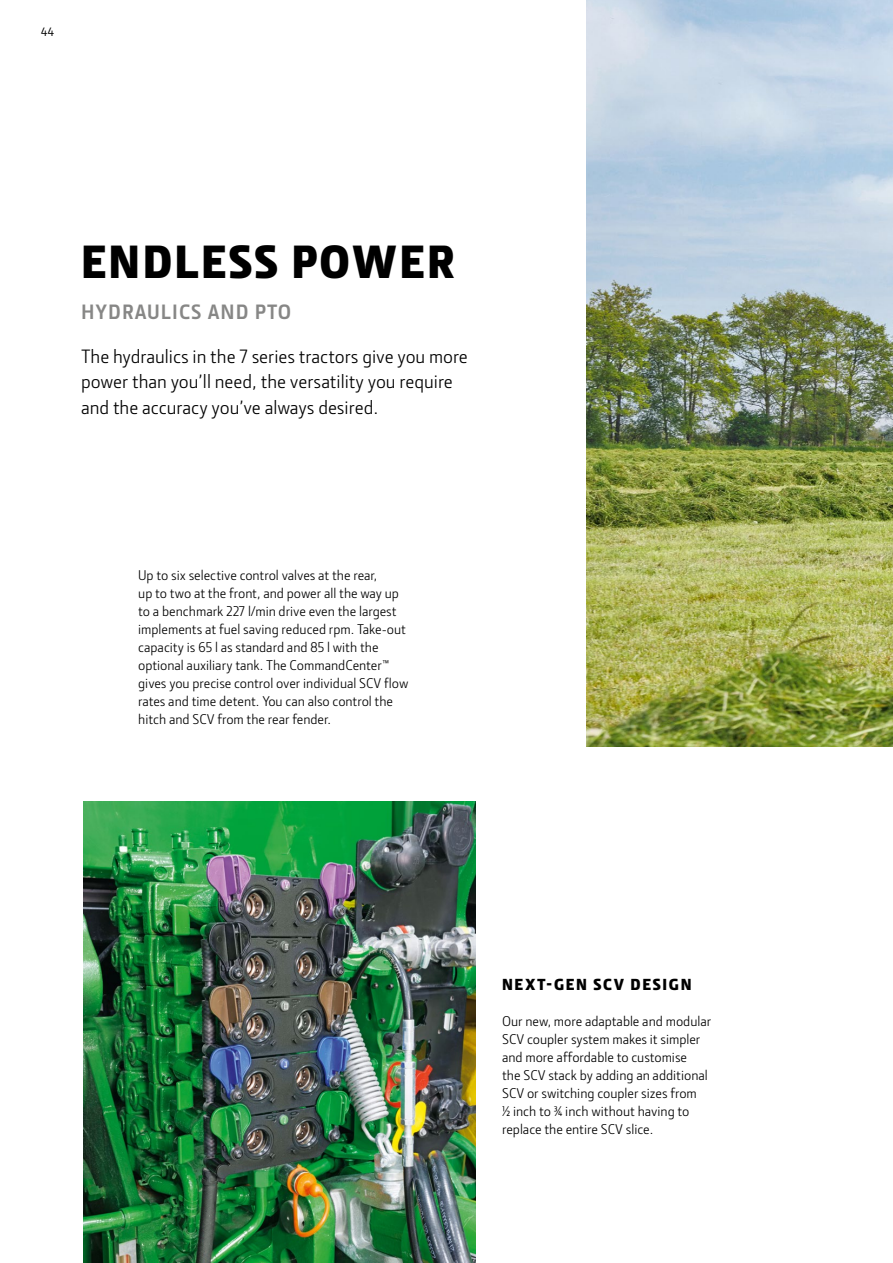
<style>
.page{position:relative;width:893px;height:1263px;background:#fff}
.page>*{position:absolute;margin:0;border:0;box-sizing:border-box;transform-origin:0 0}
._32_pt_Section_Headl{font:900 48px "Section";letter-spacing:.05em;color:#000}
._14_pt_JDSPro_Subtit{font:700 21px "JD Sans Pro";letter-spacing:.05em;color:#878786}
._13_pt_JDSPro_Introd{font:19.5px/25.5px "JD Sans Pro";color:#000}
._11_pt_Section_Headl{font:900 16.5px "Section";letter-spacing:.105em;color:#000}
._9_5_pt_JDSPro_Copy{font:14.25px/18px "JD Sans Pro";color:#000}
._8_pt_JDSPro_Pagenu{font:500 12px "JD Sans Pro";color:#000}
</style>
<div class="page">
<img style="left:586px;top:0;width:307px;height:746px">
<img style="left:83px;top:802px;width:392px;height:461px">
<p class="_8_pt_JDSPro_Pagenu" style="left:41px;top:23px;width:15px">44</p>
<p class="_32_pt_Section_Headl" style="left:81px;top:231px;width:375px">ENDLESS POWER</p>
<p class="_14_pt_JDSPro_Subtit" style="left:81px;top:298px;width:212px">HYDRAULICS AND PTO</p>
<p class="_13_pt_JDSPro_Introd" style="left:81px;top:343px;width:388px">The hydraulics in the 7 series tractors give you more power than you’ll need, the versatility you require and the accuracy you’ve always desired.</p>
<p class="_9_5_pt_JDSPro_Copy" style="left:138px;top:566px;width:272px">Up to six selective control valves at the rear,<br>up to two at the front, and power all the way up to a benchmark 227 l/min drive even the largest implements at fuel saving reduced rpm. Take-out capacity is 65 l as standard and 85 l with the optional auxiliary tank. The CommandCenter™ gives you precise control over individual SCV flow rates and time detent. You can also control the hitch and SCV from the rear fender.</p>
<p class="_11_pt_Section_Headl" style="left:502px;top:974px;width:191px">NEXT-GEN SCV DESIGN</p>
<p class="_9_5_pt_JDSPro_Copy" style="left:502px;top:1012px;width:211px">Our new, more adaptable and modular SCV coupler system makes it simpler and more affordable to customise<br>the SCV stack by adding an additional SCV or switching coupler sizes from<br>½ inch to ¾ inch without having to replace the entire SCV slice.</p>
</div>
